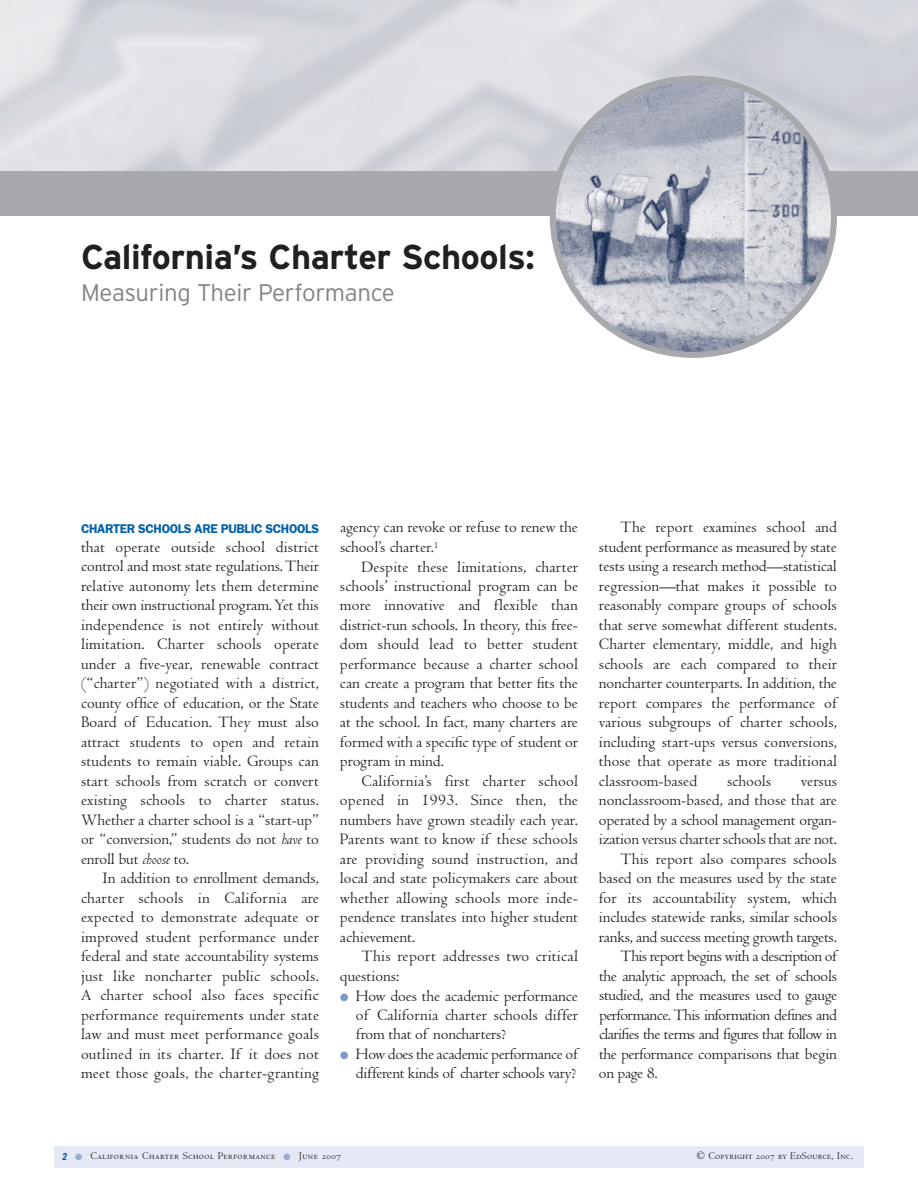
<style>
.page{position:relative;width:918px;height:1188px;background:#fff}
.page>*{position:absolute;margin:0;border:0;box-sizing:border-box;transform-origin:0 0}
.t1{font:700 34.5px "Interstate";letter-spacing:-.015em;color:#231f20}
.t2{font:300 24px "Interstate";letter-spacing:-.015em;color:#808285}
.t3{font:16.5px/19.5px "Centaur";letter-spacing:-.005em;color:#231f20;text-align:justify}
.t4{font:16.5px "Centaur";letter-spacing:-.035em;color:#231f20}
.t5{font:16.5px/19.5px "Centaur";letter-spacing:.015em;color:#231f20}
.t6{font:600 12.75px "Franklin Gothic";letter-spacing:-.025em;color:#0060a9}
.t7{font:10.5px "Centaur MT SC";letter-spacing:.045em;color:#231f20}
.t8{font:10.5px "Centaur MT SC";letter-spacing:.02em;color:#231f20}
.s1{font-style:italic}
.s2{color:#7b9acc}
.s3{font-family:"Franklin Gothic Demi Cmpr Ital";color:#0060a9}
.s4{color:#93abd5}
</style>
<div class="page">
<div style="left:54px;top:1146px;width:810px;height:22px;background:#e5e9f5"></div>
<div style="left:0;top:171px;width:918px;height:45px;background:#a7a9ac"></div>
<svg style="left:550px;top:76px;width:287px;height:282px;background:#bec1cb"></svg>
<h1 class="t1" style="left:81px;top:244px;width:455px">California’s Charter Schools:</h1>
<h2 class="t2" style="left:81px;top:283px;width:315px">Measuring Their Performance</h2>
<p class="t6" style="left:81px;top:524px;width:240px">CHARTER SCHOOLS ARE PUBLIC SCHOOLS</p>
<p class="t3" style="left:81px;top:539px;width:240px">that operate outside school district control and most state regulations. Their relative autonomy lets them determine their own instructional program. Yet this independence is not entirely without limitation. Charter schools operate under a five-year, renewable contract (“charter”) negotiated with a district, county office of education, or the State Board of Education. They must also attract students to open and retain students to remain viable. Groups can start schools from scratch or convert existing schools to charter status.<br>Whether a charter school is a “start-up” or “conversion,” students do not <span class="s1">have</span> to enroll but <span class="s1">choose</span> to.</p>
<p class="t3" style="left:81px;top:871px;width:240px;text-indent:22px">In addition to enrollment demands, charter schools in California are expected to demonstrate adequate or improved student performance under federal and state accountability systems just like noncharter public schools.<br>A charter school also faces specific performance requirements under state law and must meet performance goals outlined in its charter. If it does not meet those goals, the charter-granting</p>
<p class="t3" style="left:340px;top:520px;width:239px">agency can revoke or refuse to renew the school’s charter.<sup>1</sup></p>
<p class="t3" style="left:340px;top:559px;width:240px;text-indent:22px">Despite these limitations, charter schools’ instructional program can be more innovative and flexible than district-run schools. In theory, this free&shy;dom should lead to better student performance because a charter school can create a program that better fits the students and teachers who choose to be at the school. In fact, many charters are formed with a specific type of student or program in mind.</p>
<p class="t3" style="left:340px;top:773px;width:240px;text-indent:22px">California’s first charter school opened in 1993. Since then, the numbers have grown steadily each year.<br>Parents want to know if these schools are providing sound instruction, and local and state policymakers care about whether allowing schools more inde&shy;pendence translates into higher student achievement.</p>
<p class="t5" style="left:340px;top:949px;width:240px;text-indent:22px">This report addresses two critical questions:</p>
<p class="t3" style="left:356px;top:988px;width:224px;text-indent:-16px"><span class="s2">●</span> How does the academic performance of California charter schools differ from that of noncharters?</p>
<p class="t3" style="left:340px;top:1046px;width:239px;text-align:right"><span class="s2">●</span> How does the academic performance of different kinds of charter schools vary?</p>
<p class="t3" style="left:599px;top:520px;width:240px;text-indent:22px">The report examines school and student performance as measured by state tests using a research method—statistical regression—that makes it possible to reasonably compare groups of schools that serve somewhat different students.<br>Charter elementary, middle, and high schools are each compared to their noncharter counterparts. In addition, the report compares the performance of various subgroups of charter schools, including start-ups versus conversions, those that operate as more traditional classroom-based</p>
<p class="t3" style="left:727px;top:773px;width:46px">schools</p>
<p class="t3" style="left:801px;top:773px;width:38px">versus</p>
<p class="t3" style="left:599px;top:793px;width:239px">nonclassroom-based, and those that are</p>
<p class="t3" style="left:599px;top:812px;width:240px">operated by a school management organ-</p>
<p class="t3" style="left:599px;top:832px;width:240px">ization versus charter schools that are not.</p>
<p class="t3" style="left:621px;top:851px;width:218px">This report also compares schools</p>
<p class="t3" style="left:599px;top:871px;width:240px">based on the measures used by the state</p>
<p class="t3" style="left:599px;top:890px;width:239px">for its accountability system, which</p>
<p class="t3" style="left:599px;top:910px;width:239px">includes statewide ranks, similar schools</p>
<p class="t3" style="left:599px;top:929px;width:239px">ranks, and success meeting growth targets.</p>
<p class="t4" style="left:621px;top:950px;width:218px">This report begins with a description of</p>
<p class="t3" style="left:599px;top:968px;width:240px">the analytic approach, the set of schools</p>
<p class="t3" style="left:599px;top:988px;width:240px">studied, and the measures used to gauge</p>
<p class="t4" style="left:599px;top:1009px;width:240px">performance. This information defines and</p>
<p class="t4" style="left:599px;top:1028px;width:239px">clarifies the terms and figures that follow in</p>
<p class="t3" style="left:599px;top:1046px;width:239px">the performance comparisons that begin</p>
<p class="t3" style="left:599px;top:1066px;width:60px">on page 8.</p>
<p class="t7" style="left:63px;top:1152px;width:280px"><span class="s3">2</span> <span class="s4">●</span> California Charter School Performance <span class="s4">●</span> June 2007</p>
<p class="t8" style="left:697px;top:1152px;width:158px">© Copyright 2007 by EdSource, Inc.</p>
</div>
